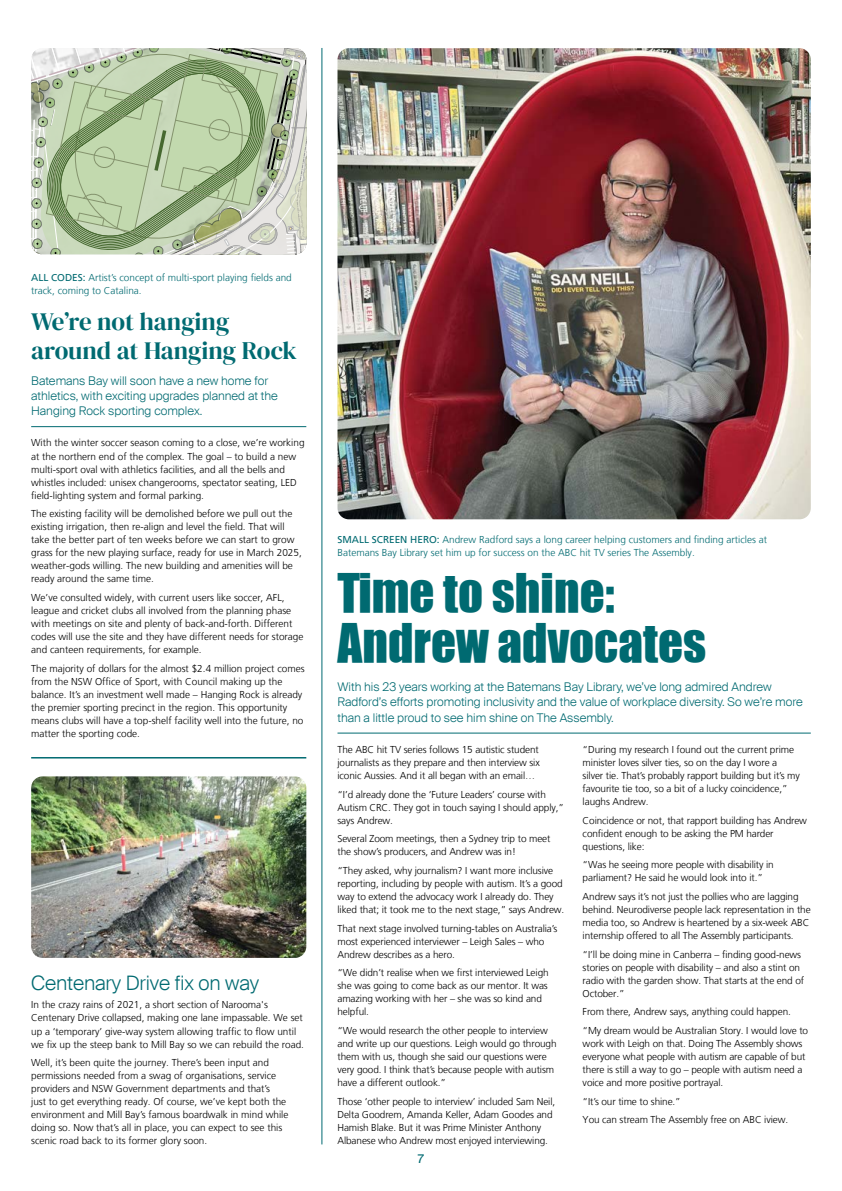
<style>
.page{position:relative;width:842px;height:1191px;background:#fff}
.page>*{position:absolute;margin:0;border:0;box-sizing:border-box;transform-origin:0 0}
.H1__45pt__span_columns{font:49px/50px "Ar Tarumian M Harvats";color:#006a71}
.H1__27pt__single_column{font:25px/29px "DM Serif Display";color:#006a71}
.H1_Suisse_Light_25pt{font:300 20px "Suisse Intl";letter-spacing:-.005em;color:#006a71}
.Intro_text_line_below__span_columns{font:300 12px/15px "Suisse Intl";color:#006a71}
.Intro_text_line_below{font:300 12px/15px "Suisse Intl";color:#006a71}
.t1{font:12px "Suisse Intl";color:#006a71}
.Body_10pt{font:300 10px/13px "Frutiger LT";letter-spacing:-.01em;color:#000}
.t2{font:300 10px/13px "Frutiger LT";color:#006a71}
.s1{font-weight:400}
</style>
<div class="page">
<hr style="left:31px;top:426px;width:275px;height:1px;background:#006a71">
<hr style="left:337px;top:733px;width:474px;height:1px;background:#006a71">
<svg style="left:31px;top:48px;width:276px;height:206px"></svg>
<img style="left:31px;top:776px;width:275px;height:182px">
<img style="left:337px;top:48px;width:474px;height:471px">
<hr style="left:322px;top:48px;width:1px;height:1096px;background:#006a71">
<hr style="left:32px;top:757px;width:274px;height:1px;background:#006a71">
<p class="t2" style="left:31px;top:271px;width:262px"><span class="s1">ALL CODES:</span> Artist’s concept of multi-sport playing fields and track, coming to Catalina.</p>
<h1 class="H1__27pt__single_column" style="left:31px;top:307px;width:267px">We’re not hanging around at Hanging Rock</h1>
<p class="Intro_text_line_below" style="left:31px;top:373px;width:248px">Batemans Bay will soon have a new home for athletics, with exciting upgrades planned at the<br>Hanging Rock sporting complex.</p>
<p class="Body_10pt" style="left:31px;top:437px;width:275px">With the winter soccer season coming to a close, we’re working at the northern end of the complex. The goal – to build a new multi-sport oval with athletics facilities, and all the bells and whistles included: unisex changerooms, spectator seating, LED field-lighting system and formal parking.</p>
<p class="Body_10pt" style="left:31px;top:507px;width:272px">The existing facility will be demolished before we pull out the existing irrigation, then re-align and level the field. That will take the better part of ten weeks before we can start to grow grass for the new playing surface, ready for use in March 2025, weather-gods willing. The new building and amenities will be ready around the same time.</p>
<p class="Body_10pt" style="left:31px;top:591px;width:274px">We’ve consulted widely, with current users like soccer, AFL, league and cricket clubs all involved from the planning phase with meetings on site and plenty of back-and-forth. Different codes will use the site and they have different needs for storage and canteen requirements, for example.</p>
<p class="Body_10pt" style="left:31px;top:662px;width:275px">The majority of dollars for the almost $2.4 million project comes from the NSW Office of Sport, with Council making up the balance. It’s an investment well made – Hanging Rock is already the premier sporting precinct in the region. This opportunity means clubs will have a top-shelf facility well into the future, no matter the sporting code.</p>
<h1 class="H1_Suisse_Light_25pt" style="left:31px;top:971px;width:229px">Centenary Drive fix on way</h1>
<p class="Body_10pt" style="left:31px;top:998px;width:274px">In the crazy rains of 2021, a short section of Narooma's Centenary Drive collapsed, making one lane impassable. We set up a ‘temporary’ give-way system allowing traffic to flow until we fix up the steep bank to Mill Bay so we can rebuild the road.</p>
<p class="Body_10pt" style="left:31px;top:1056px;width:259px">Well, it’s been quite the journey. There’s been input and permissions needed from a swag of organisations, service providers and NSW Government departments and that’s<br>just to get everything ready. Of course, we’ve kept both the environment and Mill Bay’s famous boardwalk in mind while doing so. Now that’s all in place, you can expect to see this scenic road back to its former glory soon.</p>
<p class="t2" style="left:337px;top:533px;width:431px"><span class="s1">SMALL SCREEN HERO:</span> Andrew Radford says a long career helping customers and finding articles at<br>Batemans Bay Library set him up for success on the ABC hit TV series The Assembly.</p>
<h1 class="H1__45pt__span_columns" style="left:337px;top:570px;width:370px">Time to shine:<br>Andrew advocates</h1>
<p class="Intro_text_line_below__span_columns" style="left:337px;top:680px;width:467px">With his 23 years working at the Batemans Bay Library, we’ve long admired Andrew<br>Radford’s efforts promoting inclusivity and the value of workplace diversity. So we’re more than a little proud to see him shine on The Assembly.</p>
<p class="Body_10pt" style="left:337px;top:743px;width:204px;text-align:justify">The ABC hit TV series follows 15 autistic student journalists as they prepare and then interview six iconic Aussies. And it all began with an email…</p>
<p class="Body_10pt" style="left:337px;top:788px;width:228px">“I’d already done the ‘Future Leaders’ course with<br>Autism CRC. They got in touch saying I should apply,” says Andrew.</p>
<p class="Body_10pt" style="left:337px;top:832px;width:214px">Several Zoom meetings, then a Sydney trip to meet the show’s producers, and Andrew was in!</p>
<p class="Body_10pt" style="left:337px;top:864px;width:228px">“They asked, why journalism? I want more inclusive reporting, including by people with autism. It’s a good way to extend the advocacy work I already do. They liked that; it took me to the next stage,” says Andrew.</p>
<p class="Body_10pt" style="left:337px;top:922px;width:221px">That next stage involved turning-tables on Australia’s most experienced interviewer – Leigh Sales – who<br>Andrew describes as a hero.</p>
<p class="Body_10pt" style="left:337px;top:966px;width:213px">“We didn’t realise when we first interviewed Leigh she was going to come back as our mentor. It was amazing working with her – she was so kind and helpful.</p>
<p class="Body_10pt" style="left:337px;top:1024px;width:221px">“We would research the other people to interview and write up our questions. Leigh would go through them with us, though she said our questions were very good. I think that’s because people with autism have a different outlook.”</p>
<p class="Body_10pt" style="left:337px;top:1095px;width:219px">Those ‘other people to interview’ included Sam Neil, Delta Goodrem, Amanda Keller, Adam Goodes and Hamish Blake. But it was Prime Minister Anthony Albanese who Andrew most enjoyed interviewing.</p>
<p class="Body_10pt" style="left:583px;top:743px;width:219px">“During my research I found out the current prime minister loves silver ties, so on the day I wore a silver tie. That’s probably rapport building but it’s my favourite tie too, so a bit of a lucky coincidence,” laughs Andrew.</p>
<p class="Body_10pt" style="left:583px;top:814px;width:226px">Coincidence or not, that rapport building has Andrew confident enough to be asking the PM harder questions, like:</p>
<p class="Body_10pt" style="left:583px;top:858px;width:193px">“Was he seeing more people with disability in parliament? He said he would look into it.”</p>
<p class="Body_10pt" style="left:583px;top:890px;width:230px">Andrew says it’s not just the pollies who are lagging behind. Neurodiverse people lack representation in the media too, so Andrew is heartened by a six-week ABC internship offered to all The Assembly participants.</p>
<p class="Body_10pt" style="left:583px;top:948px;width:223px">“I’ll be doing mine in Canberra – finding good-news stories on people with disability – and also a stint on radio with the garden show. That starts at the end of October.”</p>
<p class="Body_10pt" style="left:583px;top:1005px;width:210px">From there, Andrew says, anything could happen.</p>
<p class="Body_10pt" style="left:583px;top:1024px;width:227px">“My dream would be Australian Story. I would love to work with Leigh on that. Doing The Assembly shows everyone what people with autism are capable of but there is still a way to go – people with autism need a voice and more positive portrayal.</p>
<p class="Body_10pt" style="left:583px;top:1095px;width:100px">“It’s our time to shine.”</p>
<p class="Body_10pt" style="left:583px;top:1113px;width:207px">You can stream The Assembly free on ABC iview.</p>
<p class="t1" style="left:418px;top:1151px;width:8px">7</p>
</div>
